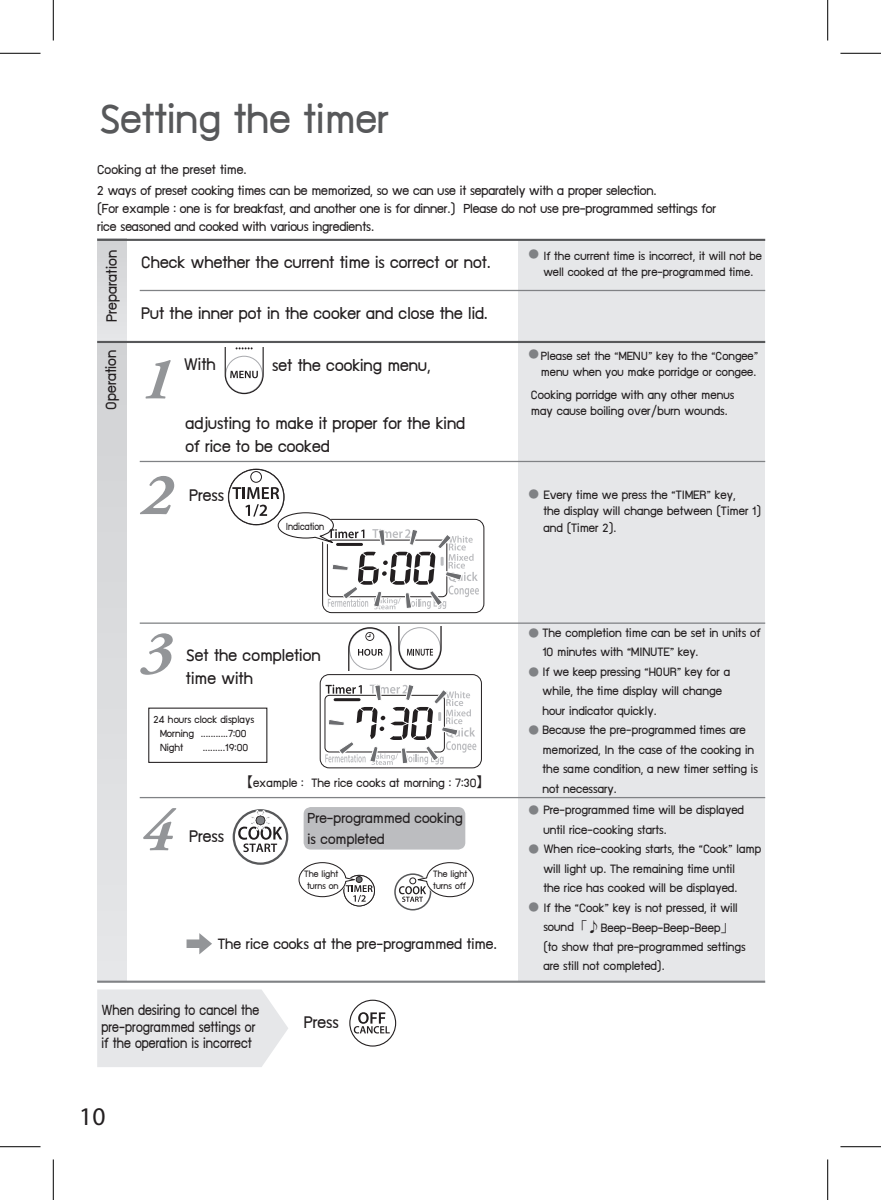
<style>
.page{position:relative;width:881px;height:1200px;background:#fff}
.page>*{position:absolute;margin:0;border:0;box-sizing:border-box;transform-origin:0 0}
.t1{font:italic 700 59.55px "Adobe Garamond Pro";color:#939598}
.t2{font:46.8px "supermarket";color:#57585a}
.t3{font:25.5px "Myriad Pro";color:#231f20}
.t4{font:19.2px/23px "supermarket";color:#231f20}
.t5{font:16.95px "supermarket";color:#231f20}
.t6{font:16.65px/16.5px "supermarket";color:#231f20;scale:.9 1}
.t7{font:16.5px/21px "supermarket";color:#231f20}
.t8{font:14.85px/21.3px "supermarket";letter-spacing:-.01em;color:#231f20}
.t9{font:13.8px/19.5px "supermarket";color:#231f20}
.t10{font:13.5px/16.2px "supermarket";color:#231f20;text-align:center}
.t11{font:11.7px/14.1px "supermarket";color:#231f20}
.t12{font:11.7px "supermarket";color:#231f20;scale:.9 1}
.t13{font:10.65px "Koz Min Pro";color:#808285}
.t14{font:10.5px/12px "supermarket";color:#231f20}
.s1{font-family:"Koz Min Pro";font-size:10.65px;color:#808285}
.s2{font-family:"Koz Go Pro"}
</style>
<div class="page">
<div style="left:322px;top:519px;width:162px;height:94px;border:1px solid #231f20;border-radius:9px"></div>
<div style="left:320px;top:674px;width:161px;height:94px;border:1px solid #231f20;border-radius:9px"></div>
<svg style="left:325px;top:684px;width:151px;height:80px"></svg>
<svg style="left:228px;top:469px;width:56px;height:55px"></svg>
<div style="left:251px;top:471px;width:10px;height:11px;background:#fff;border-radius:50%"></div>
<div style="left:250px;top:471px;width:12px;height:11px;border:1px solid #231f20;border-radius:50%"></div>
<svg style="left:232px;top:809px;width:56px;height:55px"></svg>
<div style="left:235px;top:811px;width:51px;height:51px;background:#fff;border-radius:50%"></div>
<svg style="left:238px;top:810px;width:44px;height:42px"></svg>
<svg style="left:349px;top:999px;width:47px;height:47px"></svg>
<div style="left:350px;top:1000px;width:45px;height:45px;background:#fff;border-radius:50%"></div>
<div style="left:97px;top:341px;width:30px;height:640px;background:#dcdddf"></div>
<div style="left:518px;top:239px;width:247px;height:742px;background:#e6e7e9"></div>
<hr style="left:140px;top:796px;width:625px;height:2px;background:#808285">
<hr style="left:140px;top:461px;width:625px;height:1px;background:#808285">
<div style="left:303px;top:807px;width:162px;height:42px;background:#bcbdc0;border-radius:7px"></div>
<svg style="left:186px;top:933px;width:26px;height:21px"></svg>
<hr style="left:140px;top:622px;width:625px;height:1px;background:#808285">
<svg style="left:97px;top:989px;width:191px;height:77px;background:#e7e8ea"></svg>
<hr style="left:97px;top:980px;width:668px;height:2px;background:#808285">
<div style="left:97px;top:239px;width:30px;height:102px;background:#dcdddf"></div>
<hr style="left:140px;top:290px;width:625px;height:1px;background:#808285">
<hr style="left:97px;top:239px;width:668px;height:2px;background:#57585a">
<hr style="left:97px;top:341px;width:668px;height:2px;background:#57585a">
<svg style="left:394px;top:873px;width:37px;height:37px"></svg>
<svg style="left:395px;top:874px;width:35px;height:34px"></svg>
<svg style="left:343px;top:874px;width:32px;height:32px"></svg>
<svg style="left:344px;top:875px;width:30px;height:30px"></svg>
<div style="left:343px;top:875px;width:31px;height:31px;border:1px solid #231f20;border-radius:50%"></div>
<svg style="left:225px;top:347px;width:39px;height:47px"></svg>
<svg style="left:232px;top:487px;width:247px;height:122px"></svg>
<svg style="left:348px;top:627px;width:43px;height:43px"></svg>
<svg style="left:398px;top:626px;width:43px;height:43px"></svg>
<svg style="left:399px;top:862px;width:75px;height:39px"></svg>
<svg style="left:298px;top:862px;width:74px;height:39px"></svg>
<svg style="left:354px;top:1012px;width:35px;height:21px"></svg>
<hr style="left:0;top:53px;width:40px;height:1px;background:#000">
<hr style="left:840px;top:53px;width:40px;height:1px;background:#000">
<hr style="left:0;top:1146px;width:40px;height:1px;background:#000">
<hr style="left:840px;top:1146px;width:40px;height:1px;background:#000">
<hr style="left:53px;top:0;width:1px;height:41px;background:#000">
<hr style="left:53px;top:1159px;width:1px;height:40px;background:#000">
<hr style="left:827px;top:0;width:1px;height:41px;background:#000">
<hr style="left:827px;top:1159px;width:1px;height:40px;background:#000">
<h2 class="t2" style="left:99px;top:86px;width:291px">Setting the timer</h2>
<p class="t8" style="left:97px;top:159px;width:561px">Cooking at the preset time.<br>2 ways of preset cooking times can be memorized, so we can use it separately with a proper selection.</p>
<p class="t8" style="left:97px;top:200px;width:620px;line-height:17.9px">(For example : one is for breakfast, and another one is for dinner.) Please do not use pre-programmed settings for rice seasoned and cooked with various ingredients.</p>
<p class="t5" style="left:100px;top:322px;width:73px;rotate:-90deg">Preparation</p>
<h3 class="t4" style="left:141px;top:251px;width:351px">Check whether the current time is correct or not.</h3>
<p class="t10" style="left:528px;top:248px;width:235px"><span class="s1">●</span> If the current time is incorrect, it will not be well cooked at the pre-programmed time.</p>
<h3 class="t4" style="left:141px;top:302px;width:348px">Put the inner pot in the cooker and close the lid.</h3>
<p class="t5" style="left:100px;top:410px;width:62px;rotate:-90deg">Operation</p>
<h1 class="t1" style="left:141px;top:345px;width:32px">1</h1>
<h3 class="t4" style="left:184px;top:354px;width:34px">With</h3>
<h3 class="t4" style="left:272px;top:354px;width:160px">set the cooking menu,</h3>
<h1 class="t1" style="left:141px;top:460px;width:32px">2</h1>
<h3 class="t4" style="left:185px;top:412px;width:281px">adjusting to make it proper for the kind of rice to be cooked</h3>
<h3 class="t4" style="left:189px;top:484px;width:36px">Press</h3>
<p class="t12" style="left:286px;top:518px;width:44px">Indication</p>
<p class="t10" style="left:528px;top:348px;width:231px;text-align:right"><span class="s1">●</span> Please set the “MENU” key to the “Congee” menu when you make porridge or congee.</p>
<p class="t9" style="left:531px;top:387px;width:205px;line-height:16.6px">Cooking porridge with any other menus may cause boiling over/burn wounds.</p>
<p class="t9" style="left:543px;top:487px;width:219px;line-height:16.6px;text-indent:-15px"><span class="s1">●</span> Every time we press the “TIMER” key,<br>the display will change between (Timer 1) and (Timer 2).</p>
<h1 class="t1" style="left:141px;top:618px;width:32px">3</h1>
<h3 class="t4" style="left:186px;top:644px;width:136px">Set the completion</h3>
<h3 class="t4" style="left:186px;top:667px;width:68px">time with</h3>
<p class="t11" style="left:160px;top:713px;width:96px;text-indent:-6px">24 hours clock displays<br>Morning ...........7:00<br>Night</p>
<p class="t11" style="left:203px;top:741px;width:47px">.........19:00</p>
<h1 class="t1" style="left:141px;top:796px;width:32px">4</h1>
<h3 class="t4" style="left:189px;top:825px;width:36px">Press</h3>
<p class="t9" style="left:239px;top:773px;width:253px"><span class="s2">【</span>example : The rice cooks at morning : 7:30<span class="s2">】</span></p>
<p class="t7" style="left:307px;top:807px;width:157px">Pre-programmed cooking is completed</p>
<p class="t14" style="left:304px;top:868px;width:36px">The light turns on</p>
<p class="t14" style="left:433px;top:868px;width:36px">The light turns off</p>
<p class="t5" style="left:218px;top:932px;width:281px">The rice cooks at the pre-programmed time.</p>
<p class="t6" style="left:101px;top:1002px;width:177px">When desiring to cancel the pre-programmed settings or if the operation is incorrect</p>
<h3 class="t3" style="left:79px;top:1100px;width:28px">10</h3>
<h3 class="t4" style="left:304px;top:1011px;width:36px">Press</h3>
<p class="t9" style="left:542px;top:623px;width:219px;text-indent:-14px"><span class="s1">●</span> The completion time can be set in units of 10 minutes with “MINUTE” key.<br>If we keep pressing “HOUR” key for a while, the time display will change<br>hour indicator quickly.<br>Because the pre-programmed times are memorized, In the case of the cooking in the same condition, a new timer setting is not necessary.</p>
<p class="t13" style="left:528px;top:665px;width:12px">●</p>
<p class="t13" style="left:528px;top:722px;width:12px">●</p>
<p class="t9" style="left:543px;top:800px;width:219px;text-indent:-15px"><span class="s1">●</span> Pre-programmed time will be displayed until rice-cooking starts.<br>When rice-cooking starts, the “Cook” lamp will light up. The remaining time until<br>the rice has cooked will be displayed.<br>If the “Cook” key is not pressed, it will sound<span class="s2">「♪</span>Beep-Beep-Beep-Beep<span class="s2">」<br></span>(to show that pre-programmed settings are still not completed).</p>
<p class="t13" style="left:528px;top:841px;width:12px">●</p>
<p class="t13" style="left:528px;top:899px;width:12px">●</p>
</div>
